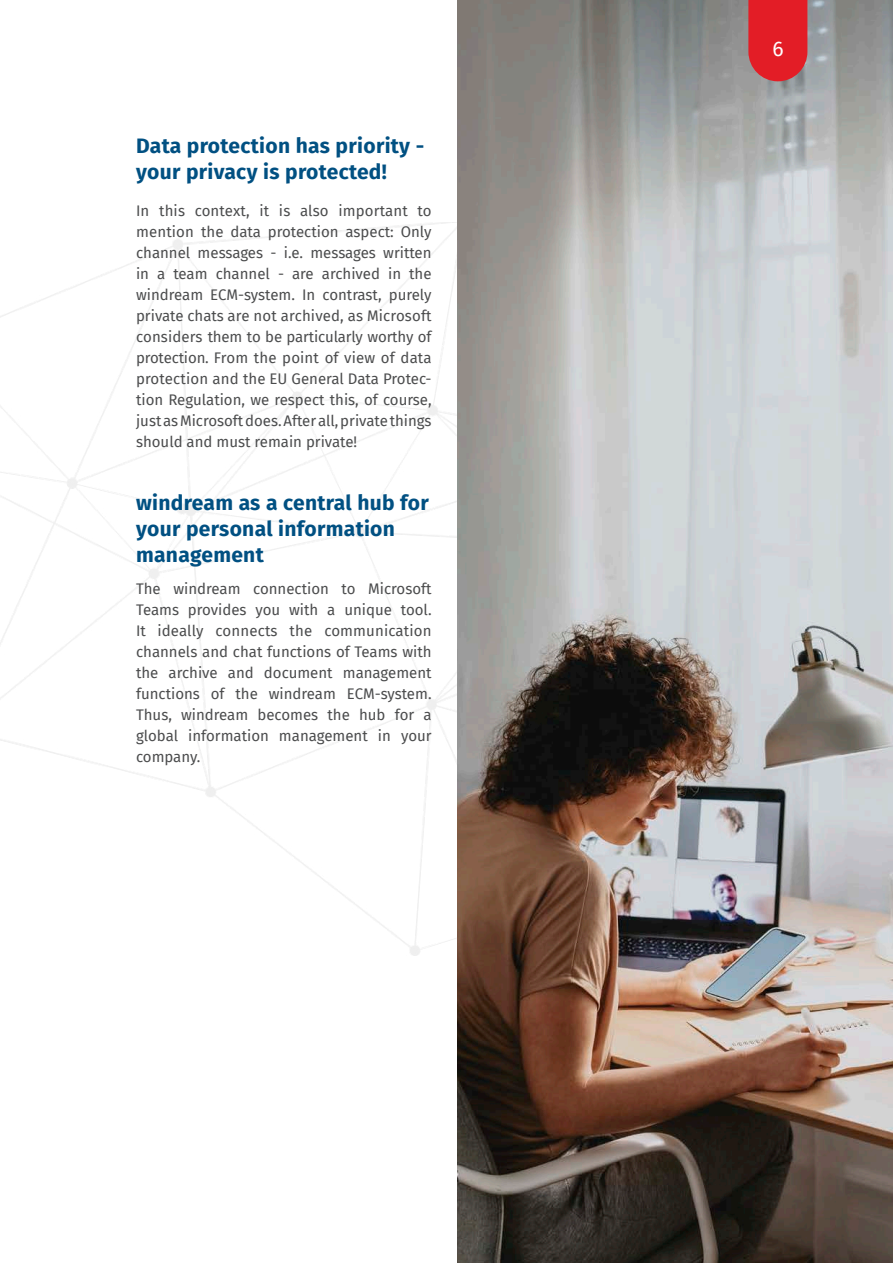
<style>
.page{position:relative;width:893px;height:1263px;background:#fff}
.page>*{position:absolute;margin:0;border:0;box-sizing:border-box;transform-origin:0 0}
.Überschrift_1{font:700 21px/26.2px "Fira Sans";letter-spacing:.015em;color:#015082}
.t1{font:21px "Fira Sans";color:#fff}
.Fließext{font:15px/21px "Fira Sans";color:#4b4c4d;text-align:justify}
</style>
<div class="page">
<img style="left:457px;top:0;width:436px;height:1263px">
<svg style="left:748px;top:0;width:59px;height:81px"></svg>
<p class="Überschrift_1" style="left:136px;top:131px;width:290px">Data protection has priority - your privacy is protected!</p>
<p class="Fließext" style="left:136px;top:200px;width:297px">In this context, it is also important to mention the data protection aspect: Only channel messages - i.e. messages written in a team channel - are archived in the windream ECM-system. In contrast, purely private chats are not archived, as Microsoft considers them to be particularly worthy of protection. From the point of view of data protection and the EU General Data Protec&shy;tion Regulation, we respect this, of course, just as Microsoft does. After all, private things should and must remain private!</p>
<p class="Überschrift_1" style="left:136px;top:488px;width:294px">windream as a central hub for your personal information management</p>
<p class="Fließext" style="left:136px;top:578px;width:297px">The windream connection to Microsoft Teams provides you with a unique tool.<br>It ideally connects the communication channels and chat functions of Teams with the archive and document management functions of the windream ECM-system.<br>Thus, windream becomes the hub for a global information management in your company.</p>
<h1 class="t1" style="left:772px;top:33px;width:13px">6</h1>
</div>
